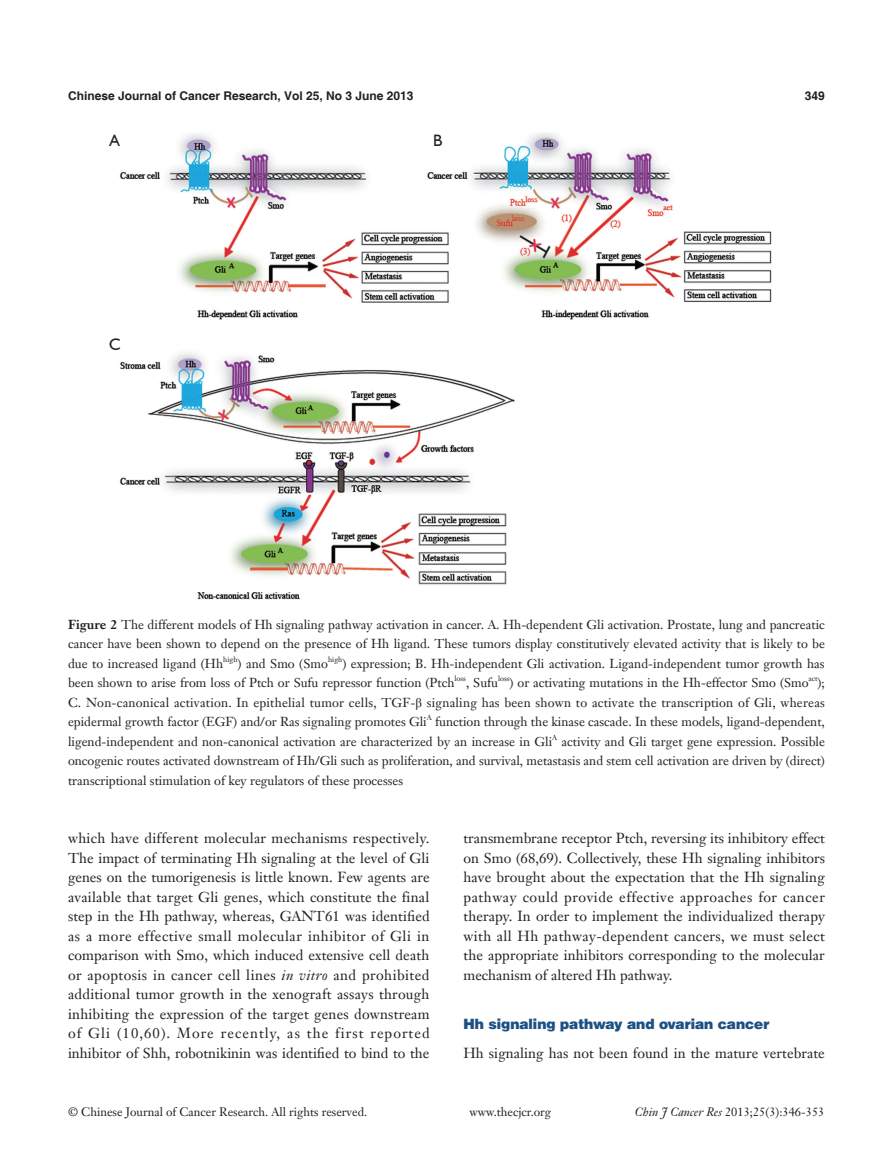
<style>
.page{position:relative;width:893px;height:1170px;background:#fff}
.page>*{position:absolute;margin:0;border:0;box-sizing:border-box;transform-origin:0 0}
.t1{font:16.5px "Humanist 521 BT";color:#231f20}
.t2{font:14.25px/19.5px "Janson Text LT";color:#231f20;text-align:justify}
.t3{font:900 14.25px "Helvetica";color:#1c5085}
.t4{font:12.75px/19.5px "Janson Text LT";color:#231f20;text-align:justify}
.t5{font:12px "Janson Text LT";color:#231f20}
.t6{font:700 12px "Helvetica";color:#231f20}
.t7{font:7.5px "Janson Text LT";color:#231f20}
.s1{font-weight:700}
.s2{font-family:"Times New Roman"}
.s3{font-style:italic}
</style>
<div class="page">
<img style="left:120px;top:132px;width:652px;height:468px">
<div style="left:106px;top:132px;width:17px;height:17px;background:#fff"></div>
<div style="left:429px;top:132px;width:17px;height:17px;background:#fff"></div>
<div style="left:106px;top:336px;width:17px;height:17px;background:#fff"></div>
<p class="t6" style="left:68px;top:88px;width:347px">Chinese Journal of Cancer Research, Vol 25, No 3 June 2013</p>
<p class="t1" style="left:110px;top:130px;width:12px">A</p>
<p class="t1" style="left:433px;top:130px;width:11px">B</p>
<p class="t1" style="left:109px;top:334px;width:13px">C</p>
<p class="t6" style="left:805px;top:88px;width:22px">349</p>
<p class="t4" style="left:68px;top:614px;width:758px"><span class="s1">Figure 2</span> The different models of Hh signaling pathway activation in cancer. A. Hh-dependent Gli activation. Prostate, lung and pancreatic cancer have been shown to depend on the presence of Hh ligand. These tumors display constitutively elevated activity that is likely to be due to increased ligand (Hh</p>
<p class="t7" style="left:223px;top:654px;width:16px">high</p>
<p class="t4" style="left:238px;top:653px;width:92px">) and Smo (Smo</p>
<p class="t7" style="left:328px;top:654px;width:16px">high</p>
<p class="t4" style="left:68px;top:653px;width:758px;text-indent:274px">) expression; B. Hh-independent Gli activation. Ligand-independent tumor growth has been shown to arise from loss of Ptch or Sufu repressor function (Ptch</p>
<p class="t7" style="left:454px;top:674px;width:13px">loss</p>
<p class="t4" style="left:466px;top:673px;width:34px">, Sufu</p>
<p class="t7" style="left:498px;top:674px;width:13px">loss</p>
<p class="t4" style="left:510px;top:673px;width:300px">) or activating mutations in the Hh-effector Smo (Smo</p>
<p class="t7" style="left:808px;top:674px;width:11px">act</p>
<p class="t4" style="left:68px;top:673px;width:758px;text-indent:750px">); C. Non-canonical activation. In epithelial tumor cells, TGF-<span class="s2">β</span> signaling has been shown to activate the transcription of Gli, whereas epidermal growth factor (EGF) and/or Ras signaling promotes Gli</p>
<p class="t7" style="left:427px;top:713px;width:6px">A</p>
<p class="t4" style="left:68px;top:712px;width:758px;text-indent:367px">function through the kinase cascade. In these models, ligand-dependent, ligend-independent and non-canonical activation are characterized by an increase in Gli</p>
<p class="t7" style="left:552px;top:732px;width:6px">A</p>
<p class="t4" style="left:68px;top:731px;width:758px;text-indent:494px">activity and Gli target gene expression. Possible oncogenic routes activated downstream of Hh/Gli such as proliferation, and survival, metastasis and stem cell activation are driven by (direct) transcriptional stimulation of key regulators of these processes</p>
<p class="t2" style="left:68px;top:828px;width:363px">which have different molecular mechanisms respectively.<br>The impact of terminating Hh signaling at the level of Gli genes on the tumorigenesis is little known. Few agents are available that target Gli genes, which constitute the final step in the Hh pathway, whereas, GANT61 was identified as a more effective small molecular inhibitor of Gli in comparison with Smo, which induced extensive cell death or apoptosis in cancer cell lines <span class="s3">in vitro</span> and prohibited additional tumor growth in the xenograft assays through inhibiting the expression of the target genes downstream of Gli (10,60). More recently, as the first reported inhibitor of Shh, robotnikinin was identified to bind to the</p>
<p class="t2" style="left:463px;top:828px;width:363px">transmembrane receptor Ptch, reversing its inhibitory effect on Smo (68,69). Collectively, these Hh signaling inhibitors have brought about the expectation that the Hh signaling pathway could provide effective approaches for cancer therapy. In order to implement the individualized therapy with all Hh pathway-dependent cancers, we must select the appropriate inhibitors corresponding to the molecular mechanism of altered Hh pathway.</p>
<p class="t3" style="left:463px;top:1014px;width:307px">Hh signaling pathway and ovarian cancer</p>
<p class="t2" style="left:463px;top:1042px;width:363px">Hh signaling has not been found in the mature vertebrate</p>
<p class="t5" style="left:68px;top:1104px;width:301px">© Chinese Journal of Cancer Research. All rights reserved.</p>
<p class="t5" style="left:469px;top:1104px;width:83px">www.thecjcr.org</p>
<p class="t5" style="left:635px;top:1104px;width:191px"><span class="s3">Chin J Cancer Res</span> 2013;25(3):346-353</p>
</div>
